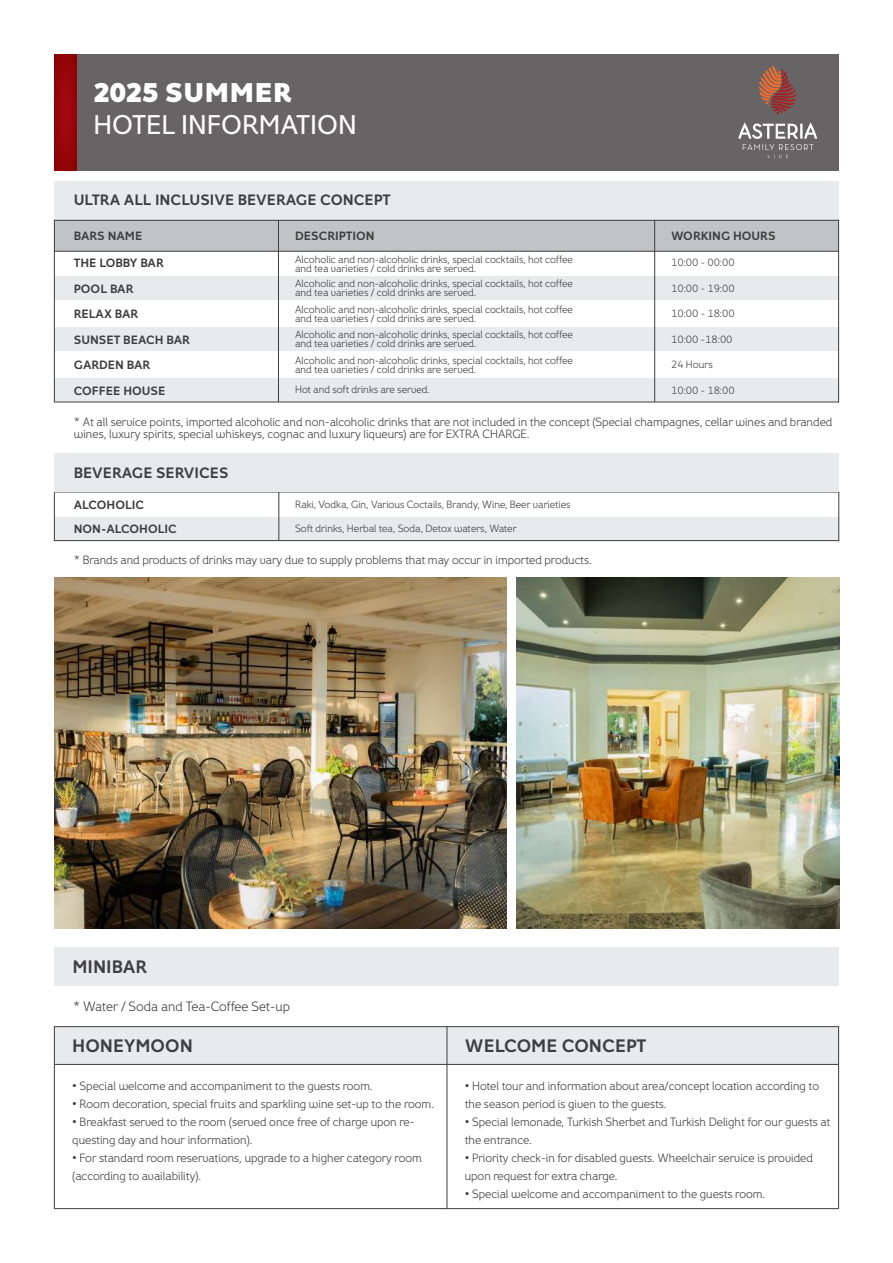
<style>
.page{position:relative;width:893px;height:1263px;background:#fff}
.page>*{position:absolute;margin:0;border:0;box-sizing:border-box;transform-origin:0 0}
.t1{font:27px "Fox Grotesque Pro";color:#fff}
.t2{font:800 27px "Fox Grotesque Pro";color:#fff}
.t3{font:700 18px "Fox Grotesque Pro";color:#3e3e3f}
.t4{font:700 15px "Fox Grotesque Pro";color:#3e3e3f}
.t5{font:13.5px "Fox Grotesque Pro Lt";color:#3e3e3f}
.t6{font:12px/18px "Fox Grotesque Pro Lt";color:#3e3e3f}
.t7{font:700 12px/25.5px "Fox Grotesque Pro";color:#3e3e3f}
.t8{font:10.5px/9px "Fox Grotesque Pro Lt";color:#3e3e3f}
</style>
<div class="page">
<div style="left:77px;top:54px;width:762px;height:116px;background:#666465"></div>
<div style="left:54px;top:54px;width:23px;height:116px;background:#960509"></div>
<img style="left:54px;top:578px;width:452px;height:350px">
<img style="left:517px;top:578px;width:322px;height:350px">
<svg style="left:759px;top:66px;width:37px;height:42px"></svg>
<svg style="left:738px;top:122px;width:79px;height:36px"></svg>
<div style="left:54px;top:276px;width:785px;height:24px;background:#e9eaeb"></div>
<div style="left:54px;top:327px;width:785px;height:24px;background:#e9eaeb"></div>
<div style="left:54px;top:378px;width:785px;height:24px;background:#e9eaeb"></div>
<div style="left:54px;top:182px;width:785px;height:38px;background:#e9eaeb"></div>
<div style="left:54px;top:221px;width:785px;height:30px;background:#c2c3c6"></div>
<hr style="left:278px;top:220px;width:1px;height:182px;background:#3e3e3f">
<hr style="left:54px;top:220px;width:1px;height:182px;background:#3e3e3f">
<hr style="left:654px;top:220px;width:1px;height:182px;background:#3e3e3f">
<hr style="left:838px;top:220px;width:1px;height:182px;background:#3e3e3f">
<hr style="left:54px;top:220px;width:785px;height:1px;background:#3e3e3f">
<hr style="left:54px;top:402px;width:785px;height:1px;background:#3e3e3f">
<hr style="left:54px;top:251px;width:785px;height:1px;background:#3e3e3f">
<div style="left:54px;top:517px;width:785px;height:24px;background:#e9eaeb"></div>
<hr style="left:278px;top:492px;width:1px;height:48px;background:#3e3e3f">
<hr style="left:838px;top:492px;width:1px;height:49px;background:#3e3e3f">
<hr style="left:54px;top:492px;width:1px;height:49px;background:#3e3e3f">
<hr style="left:54px;top:492px;width:785px;height:1px;background:#3e3e3f">
<hr style="left:54px;top:540px;width:785px;height:1px;background:#3e3e3f">
<div style="left:54px;top:453px;width:785px;height:39px;background:#e9eaeb"></div>
<div style="left:54px;top:1027px;width:785px;height:38px;background:#e9eaeb"></div>
<hr style="left:447px;top:1027px;width:1px;height:182px;background:#3e3e3f">
<hr style="left:54px;top:1208px;width:785px;height:1px;background:#3e3e3f">
<hr style="left:55px;top:1064px;width:784px;height:1px;background:#3e3e3f">
<hr style="left:54px;top:1026px;width:785px;height:1px;background:#3e3e3f">
<hr style="left:54px;top:1027px;width:1px;height:182px;background:#3e3e3f">
<hr style="left:838px;top:1026px;width:1px;height:182px;background:#3e3e3f">
<div style="left:54px;top:948px;width:785px;height:38px;background:#e9eaeb"></div>
<h1 class="t2" style="left:94px;top:75px;width:200px">2025 SUMMER</h1>
<h1 class="t1" style="left:94px;top:108px;width:265px">HOTEL INFORMATION</h1>
<p class="t4" style="left:74px;top:190px;width:318px">ULTRA ALL INCLUSIVE BEVERAGE CONCEPT</p>
<p class="t7" style="left:74px;top:223px;width:70px">BARS NAME</p>
<p class="t7" style="left:295px;top:223px;width:81px">DESCRIPTION</p>
<p class="t7" style="left:671px;top:223px;width:106px">WORKING HOURS</p>
<p class="t8" style="left:295px;top:255px;width:279px">Alcoholic and non-alcoholic drinks, special cocktails, hot coffee and tea varieties / cold drinks are served.</p>
<p class="t8" style="left:295px;top:279px;width:279px">Alcoholic and non-alcoholic drinks, special cocktails, hot coffee and tea varieties / cold drinks are served.</p>
<p class="t8" style="left:295px;top:305px;width:279px">Alcoholic and non-alcoholic drinks, special cocktails, hot coffee and tea varieties / cold drinks are served.</p>
<p class="t8" style="left:295px;top:330px;width:279px">Alcoholic and non-alcoholic drinks, special cocktails, hot coffee and tea varieties / cold drinks are served.</p>
<p class="t8" style="left:295px;top:356px;width:279px">Alcoholic and non-alcoholic drinks, special cocktails, hot coffee and tea varieties / cold drinks are served.</p>
<p class="t8" style="left:295px;top:384px;width:136px">Hot and soft drinks are served.</p>
<p class="t6" style="left:74px;top:416px;width:760px;line-height:12px">* At all service points, imported alcoholic and non-alcoholic drinks that are not included in the concept (Special champagnes, cellar wines and branded wines, luxury spirits, special whiskeys, cognac and luxury liqueurs) are for EXTRA CHARGE.</p>
<p class="t7" style="left:74px;top:251px;width:118px">THE LOBBY BAR<br>POOL BAR<br>RELAX BAR<br>SUNSET BEACH BAR<br>GARDEN BAR<br>COFFEE HOUSE</p>
<p class="t8" style="left:671px;top:258px;width:65px">10:00 - 00:00</p>
<p class="t8" style="left:671px;top:283px;width:65px">10:00 - 19:00</p>
<p class="t8" style="left:671px;top:309px;width:65px">10:00 - 18:00</p>
<p class="t8" style="left:671px;top:334px;width:63px">10:00 -18:00</p>
<p class="t8" style="left:671px;top:360px;width:43px">24 Hours</p>
<p class="t8" style="left:671px;top:385px;width:65px">10:00 - 18:00</p>
<p class="t4" style="left:74px;top:464px;width:156px">BEVERAGE SERVICES</p>
<p class="t7" style="left:74px;top:493px;width:105px;line-height:23.9px">ALCOHOLIC<br>NON-ALCOHOLIC</p>
<p class="t8" style="left:295px;top:499px;width:277px">Raki, Vodka, Gin, Various Coctails, Brandy, Wine, Beer varieties</p>
<p class="t8" style="left:295px;top:523px;width:223px">Soft drinks, Herbal tea, Soda, Detox waters, Water</p>
<p class="t6" style="left:74px;top:550px;width:519px">* Brands and products of drinks may vary due to supply problems that may occur in imported products.</p>
<h2 class="t3" style="left:72px;top:956px;width:76px">MINIBAR</h2>
<p class="t5" style="left:73px;top:999px;width:218px">* Water / Soda and Tea-Coffee Set-up</p>
<h2 class="t3" style="left:72px;top:1035px;width:122px">HONEYMOON</h2>
<h2 class="t3" style="left:465px;top:1035px;width:183px">WELCOME CONCEPT</h2>
<p class="t6" style="left:72px;top:1077px;width:302px">• Special welcome and accompaniment to the guests room.</p>
<p class="t6" style="left:72px;top:1095px;width:363px">• Room decoration, special fruits and sparkling wine set-up to the room.</p>
<p class="t6" style="left:72px;top:1113px;width:344px">• Breakfast served to the room (served once free of charge upon re&shy;questing day and hour information).</p>
<p class="t6" style="left:72px;top:1149px;width:351px">• For standard room reservations, upgrade to a higher category room (according to availability).</p>
<p class="t6" style="left:465px;top:1077px;width:356px">• Hotel tour and information about area/concept location according to the season period is given to the guests.</p>
<p class="t6" style="left:465px;top:1113px;width:367px">• Special lemonade, Turkish Sherbet and Turkish Delight for our guests at the entrance.</p>
<p class="t6" style="left:465px;top:1149px;width:350px">• Priority check-in for disabled guests. Wheelchair service is provided upon request for extra charge.</p>
<p class="t6" style="left:465px;top:1185px;width:302px">• Special welcome and accompaniment to the guests room.</p>
</div>
